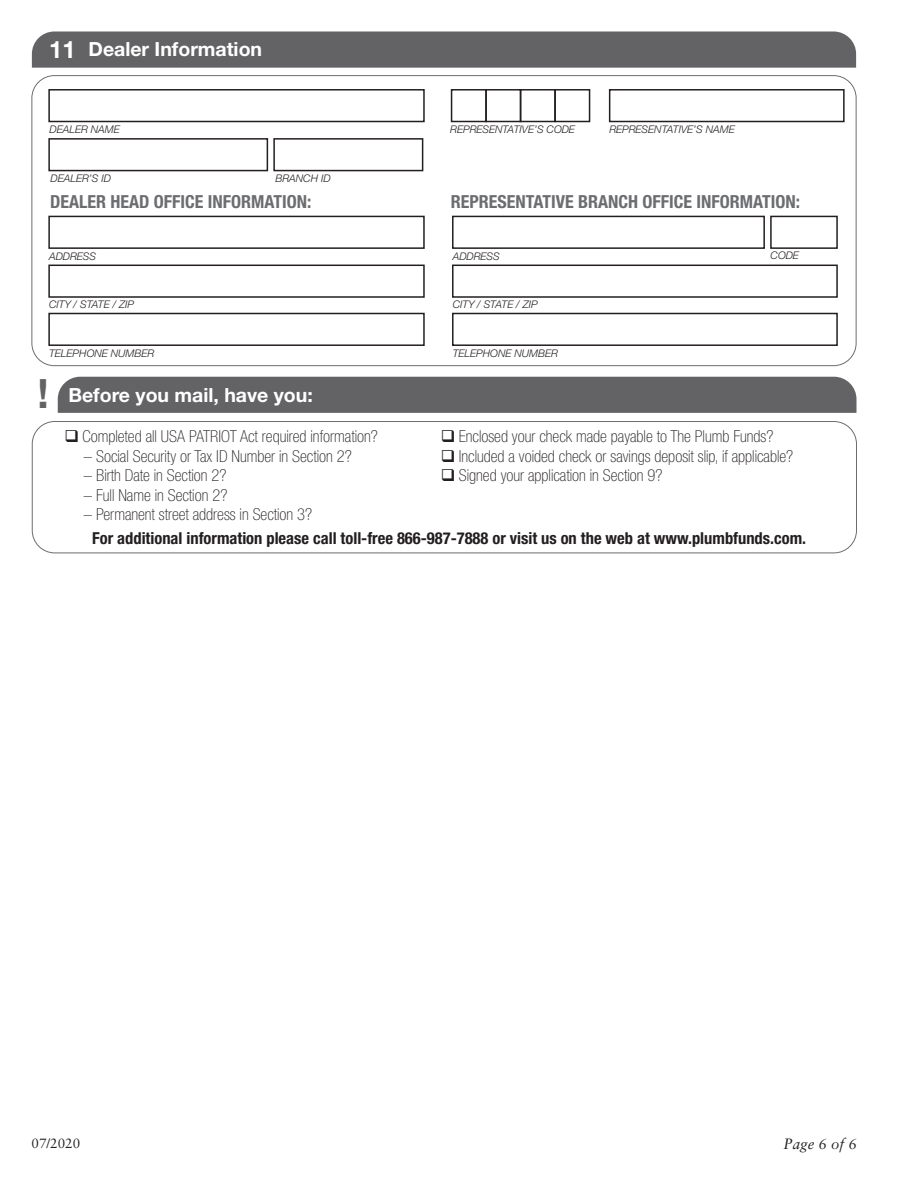
<style>
.page{position:relative;width:918px;height:1188px;background:#fff}
.page>*{position:absolute;margin:0;border:0;box-sizing:border-box;transform-origin:0 0}
.t1{font:700 40.5px "Helvetica Neue";color:#636366}
.t2{font:700 24px "Helvetica Neue";color:#fff}
.t3{font:700 19.5px "Helvetica Neue";color:#fff}
.t4{font:700 condensed 18px "Helvetica Neue";color:#6c6d70}
.t5{font:100 condensed 16.5px "Helvetica Neue";color:#231f20}
.t6{font:700 condensed 16.5px "Helvetica Neue";color:#231f20}
.t7{font:italic 15px "Sabon";color:#231f20}
.t8{font:13.5px "Sabon";color:#231f20}
.t9{font:italic 300 10.5px "Helvetica Neue";color:#231f20}
</style>
<div class="page">
<div style="left:58px;top:377px;width:798px;height:36px;background:#636366"></div>
<div style="left:32px;top:421px;width:825px;height:132px;border:1px solid #6c6d70;border-radius:22px"></div>
<div style="left:32px;top:31px;width:824px;height:37px;background:#636366"></div>
<div style="left:48px;top:89px;width:377px;height:33px;border:2px solid #231f20"></div>
<div style="left:48px;top:138px;width:220px;height:33px;border:2px solid #231f20"></div>
<div style="left:273px;top:138px;width:150px;height:33px;border:2px solid #231f20"></div>
<div style="left:48px;top:216px;width:377px;height:33px;border:2px solid #231f20"></div>
<div style="left:452px;top:216px;width:313px;height:33px;border:2px solid #231f20"></div>
<div style="left:770px;top:216px;width:68px;height:33px;border:2px solid #231f20"></div>
<div style="left:48px;top:265px;width:377px;height:33px;border:2px solid #231f20"></div>
<div style="left:452px;top:265px;width:386px;height:33px;border:2px solid #231f20"></div>
<div style="left:48px;top:313px;width:377px;height:33px;border:2px solid #231f20"></div>
<div style="left:452px;top:313px;width:386px;height:33px;border:2px solid #231f20"></div>
<div style="left:451px;top:89px;width:36px;height:33px;border:2px solid #231f20"></div>
<div style="left:609px;top:89px;width:236px;height:33px;border:2px solid #231f20"></div>
<div style="left:485px;top:89px;width:36px;height:33px;border:2px solid #231f20"></div>
<div style="left:520px;top:89px;width:36px;height:33px;border:2px solid #231f20"></div>
<div style="left:554px;top:89px;width:36px;height:33px;border:2px solid #231f20"></div>
<p class="t2" style="left:49px;top:34px;width:28px">11</p>
<p class="t3" style="left:89px;top:37px;width:175px">Dealer Information</p>
<p class="t9" style="left:50px;top:123px;width:72px">DEALER NAME</p>
<p class="t9" style="left:51px;top:172px;width:62px">DEALER’S ID</p>
<p class="t9" style="left:275px;top:172px;width:57px">BRANCH ID</p>
<p class="t9" style="left:450px;top:123px;width:126px">REPRESENTATIVE’S CODE</p>
<p class="t9" style="left:609px;top:123px;width:127px">REPRESENTATIVE’S NAME</p>
<p class="t4" style="left:50px;top:191px;width:263px">DEALER HEAD OFFICE INFORMATION:</p>
<p class="t4" style="left:451px;top:191px;width:351px">REPRESENTATIVE BRANCH OFFICE INFORMATION:</p>
<p class="t9" style="left:49px;top:250px;width:49px">ADDRESS</p>
<p class="t9" style="left:453px;top:250px;width:49px">ADDRESS</p>
<p class="t9" style="left:49px;top:298px;width:86px">CITY / STATE / ZIP</p>
<p class="t9" style="left:453px;top:298px;width:86px">CITY / STATE / ZIP</p>
<p class="t9" style="left:49px;top:347px;width:107px">TELEPHONE NUMBER</p>
<p class="t9" style="left:453px;top:347px;width:107px">TELEPHONE NUMBER</p>
<p class="t1" style="left:37px;top:369px;width:13px">!</p>
<p class="t3" style="left:68px;top:383px;width:246px">Before you mail, have you:</p>
<p class="t9" style="left:771px;top:249px;width:30px">CODE</p>
<p class="t5" style="left:64px;top:427px;width:315px">❑ Completed all USA PATRIOT Act required information?</p>
<p class="t5" style="left:84px;top:447px;width:269px">– Social Security or Tax ID Number in Section 2?</p>
<p class="t5" style="left:84px;top:466px;width:144px">– Birth Date in Section 2?</p>
<p class="t5" style="left:84px;top:486px;width:145px">– Full Name in Section 2?</p>
<p class="t5" style="left:84px;top:505px;width:230px">– Permanent street address in Section 3?</p>
<p class="t5" style="left:441px;top:427px;width:334px">❑ Enclosed your check made payable to The Plumb Funds?</p>
<p class="t5" style="left:441px;top:447px;width:354px">❑ Included a voided check or savings deposit slip, if applicable?</p>
<p class="t5" style="left:441px;top:466px;width:223px">❑ Signed your application in Section 9?</p>
<p class="t6" style="left:92px;top:528px;width:715px">For additional information please call toll-free 866-987-7888 or visit us on the web at www.plumbfunds.com.</p>
<p class="t8" style="left:32px;top:1135px;width:50px">07/2020</p>
<p class="t7" style="left:784px;top:1135px;width:75px">Page 6 of 6</p>
</div>
